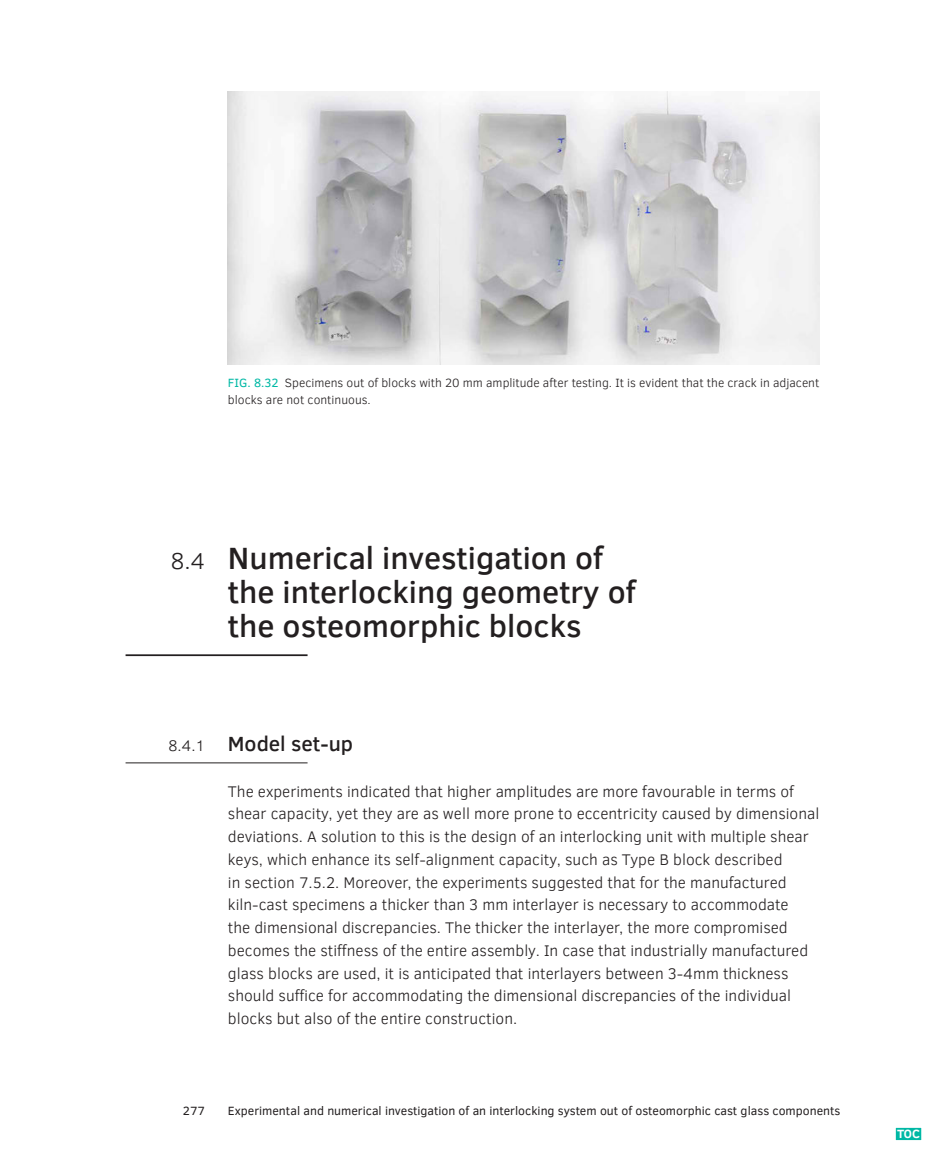
<style>
.page{position:relative;width:945px;height:1166px;background:#fff}
.page>*{position:absolute;margin:0;border:0;box-sizing:border-box;transform-origin:0 0}
.t1{font:500 31.5px/34.1px "Clear Sans";color:#231f20}
.t2{font:500 21px "Clear Sans";color:#231f20}
.BODY_Normal{font:300 15.75px/22.8px "Clear Sans";color:#231f20}
.t3{font:300 12.25px/17.2px "Clear Sans";color:#231f20}
.t4{font:12.25px "Clear Sans";color:#231f20}
.t5{font:700 12.25px "Clear Sans";color:#fff}
.s1{font-weight:400;color:#00b8a5}
.s2{font-weight:300;font-size:23.62px}
.s3{font-weight:300;font-size:15.75px}
</style>
<div class="page">
<hr style="left:126px;top:654px;width:182px;height:2px;background:#231f20">
<hr style="left:126px;top:762px;width:182px;height:1px;background:#231f20">
<img style="left:228px;top:91px;width:591px;height:273px">
<div style="left:895px;top:1127px;width:27px;height:13px;background:#00b8a5;border:1px solid #fff"></div>
<p class="t3" style="left:228px;top:374px;width:593px"><span class="s1">FIG. 8.32</span> Specimens out of blocks with 20 mm amplitude after testing. It is evident that the crack in adjacent blocks are not continuous.</p>
<p class="t1" style="left:228px;top:540px;width:409px;text-indent:-57px"><span class="s2">8.4</span> Numerical investigation of the interlocking geometry of the osteomorphic blocks</p>
<p class="t2" style="left:168px;top:729px;width:186px"><span class="s3">8.4.1</span> Model set-up</p>
<p class="BODY_Normal" style="left:228px;top:779px;width:593px">The experiments indicated that higher amplitudes are more favourable in terms of shear capacity, yet they are as well more prone to eccentricity caused by dimensional deviations. A solution to this is the design of an interlocking unit with multiple shear keys, which enhance its self-alignment capacity, such as Type B block described<br>in section 7.5.2. Moreover, the experiments suggested that for the manufactured kiln-cast specimens a thicker than 3 mm interlayer is necessary to accommodate<br>the dimensional discrepancies. The thicker the interlayer, the more compromised becomes the stiffness of the entire assembly. In case that industrially manufactured glass blocks are used, it is anticipated that interlayers between 3-4mm thickness should suffice for accommodating the dimensional discrepancies of the individual blocks but also of the entire construction.</p>
<p class="t4" style="left:183px;top:1102px;width:24px">277</p>
<p class="t4" style="left:228px;top:1102px;width:614px">Experimental and numerical investigation of an interlocking system out of osteomorphic cast glass components</p>
<p class="t5" style="left:897px;top:1124px;width:25px">TOC</p>
</div>
